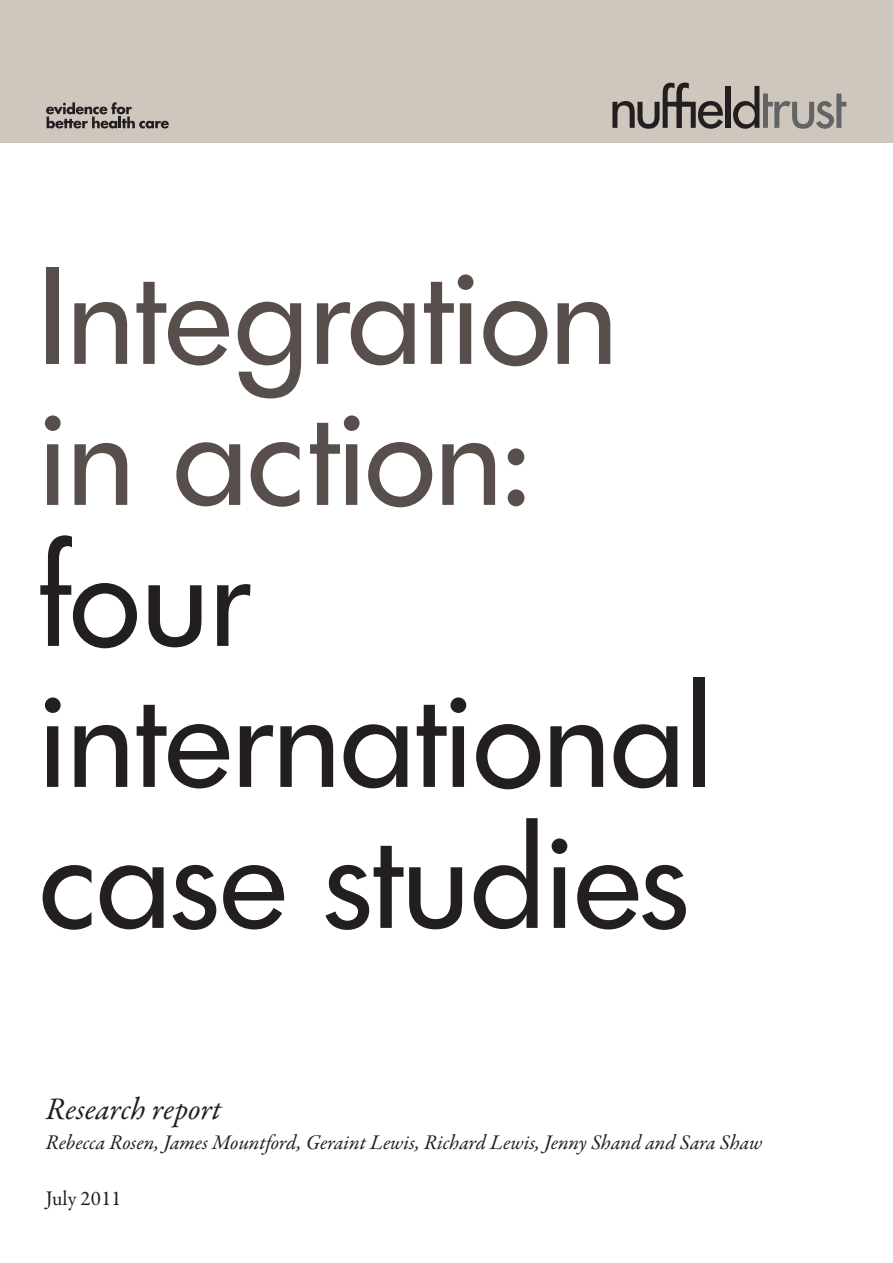
<style>
.page{position:relative;width:893px;height:1263px;background:#fff}
.page>*{position:absolute;margin:0;border:0;box-sizing:border-box;transform-origin:0 0}
.t1{font:133.5px/141px "Futura TS";letter-spacing:-.01em;color:#231f20}
.t2{font:133.5px/141px "Futura TS";letter-spacing:-.01em;color:#584f4d}
.t3{font:italic 31.5px "Garamond Premr Pro";color:#231f20}
.t4{font:italic 21px "Garamond Premr Pro";color:#231f20}
.t5{font:21px "Garamond Premr Pro";color:#231f20}
</style>
<div class="page">
<div style="left:0;top:0;width:892px;height:143px;background:#cfc7bd"></div>
<svg style="left:612px;top:83px;width:111px;height:46px"></svg>
<div style="left:725px;top:86px;width:5px;height:42px;background:#231f20"></div>
<svg style="left:733px;top:86px;width:113px;height:43px"></svg>
<svg style="left:46px;top:102px;width:123px;height:26px"></svg>
<h1 class="t2" style="left:38px;top:256px;width:582px">Integration in action:</h1>
<h1 class="t1" style="left:38px;top:538px;width:676px">four international case studies</h1>
<h2 class="t3" style="left:46px;top:1097px;width:177px">Research report</h2>
<p class="t4" style="left:46px;top:1134px;width:718px">Rebecca Rosen, James Mountford, Geraint Lewis, Richard Lewis, Jenny Shand and Sara Shaw</p>
<p class="t5" style="left:46px;top:1190px;width:77px">July 2011</p>
</div>
